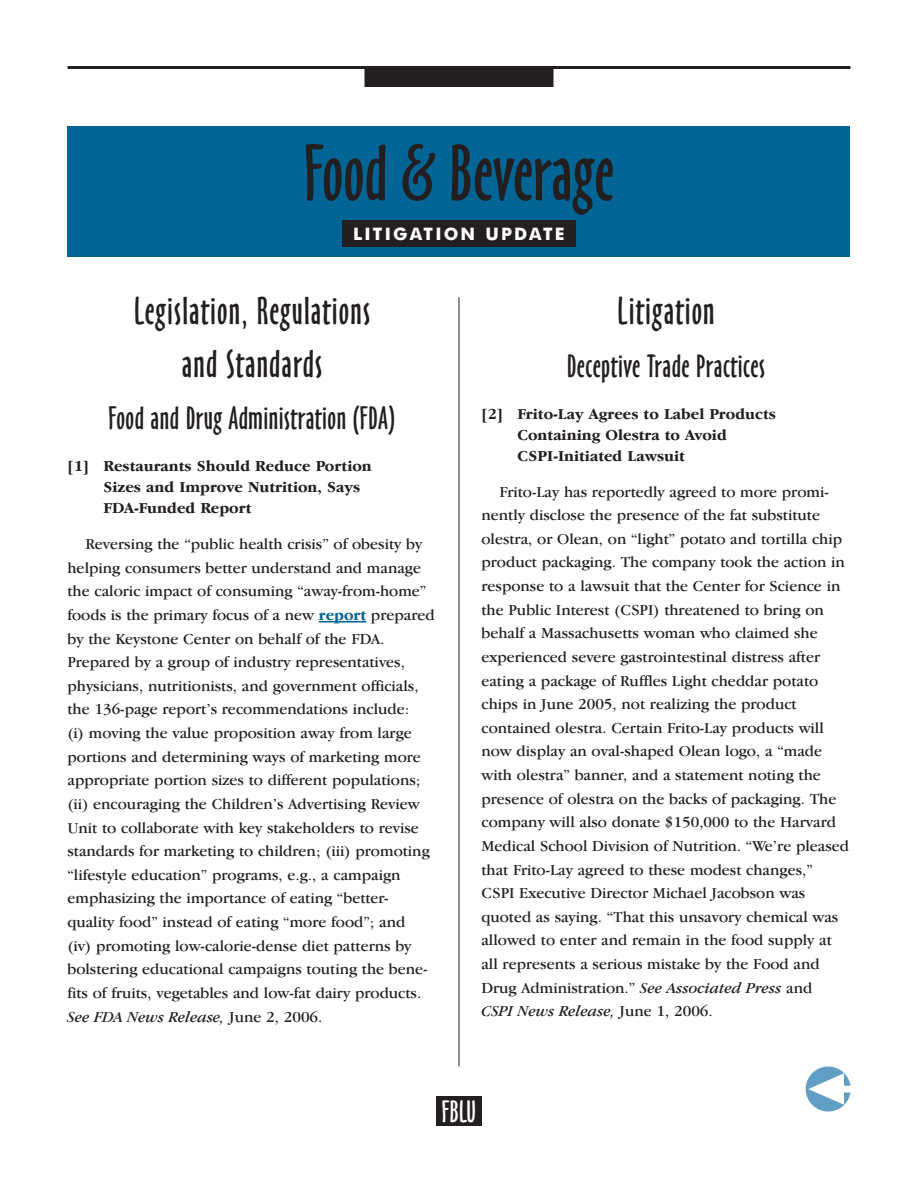
<style>
.page{position:relative;width:918px;height:1188px;background:#fff}
.page>*{position:absolute;margin:0;border:0;box-sizing:border-box;transform-origin:0 0}
.t1{font:73.5px "Oz Handicraft BT";color:#231f20}
.t2{font:36px/52.5px "Oz Handicraft BT";letter-spacing:.03em;color:#231f20;text-align:center}
.t3{font:30px "Oz Handicraft BT";letter-spacing:.015em;color:#231f20}
.t4{font:28.5px "Oz Handicraft BT";color:#fff}
.t5{font:700 17.25px "Futura BT";letter-spacing:.125em;color:#fff}
.t6{font:15.75px/23.7px "Garamond IT Cby BT";color:#231f20}
.t7{font:700 15.75px/21px "Garamond IT Cby BT";color:#231f20}
.s1{font-weight:700;color:#006494}
.s2{font-style:italic}
</style>
<div class="page">
<hr style="left:68px;top:66px;width:782px;height:3px;background:#231f20">
<div style="left:364px;top:69px;width:190px;height:18px;background:#231f20"></div>
<hr style="left:459px;top:297px;width:1px;height:770px;background:#231f20">
<div style="left:436px;top:1096px;width:46px;height:30px;background:#231f20"></div>
<svg style="left:806px;top:1066px;width:44px;height:46px"></svg>
<div style="left:68px;top:126px;width:782px;height:131px;background:#006494"></div>
<div style="left:342px;top:220px;width:234px;height:27px;background:#231f20"></div>
<hr style="left:319px;top:621px;width:41px;height:2px;background:#006494">
<svg style="left:360px;top:621px;width:6px;height:2px"></svg>
<h1 class="t1" style="left:304px;top:132px;width:312px">Food &amp; Beverage</h1>
<p class="t5" style="left:353px;top:224px;width:213px">LITIGATION UPDATE</p>
<h2 class="t2" style="left:134px;top:286px;width:238px">Legislation, Regulations and Standards</h2>
<h3 class="t3" style="left:109px;top:402px;width:288px">Food and Drug Administration (FDA)</h3>
<p class="t7" style="left:103px;top:456px;width:270px;text-indent:-36px">[1] Restaurants Should Reduce Portion<br>Sizes and Improve Nutrition, Says<br>FDA-Funded Report</p>
<p class="t6" style="left:67px;top:532px;width:369px;text-indent:18px">Reversing the “public health crisis” of obesity by helping consumers better understand and manage the caloric impact of consuming “away-from-home” foods is the primary focus of a new <span class="s1">report</span> prepared by the Keystone Center on behalf of the FDA.<br>Prepared by a group of industry representatives, physicians, nutritionists, and government officials, the 136-page report’s recommendations include:<br>(i) moving the value proposition away from large portions and determining ways of marketing more appropriate portion sizes to different populations; (ii) encouraging the Children’s Advertising Review Unit to collaborate with key stakeholders to revise standards for marketing to children; (iii) promoting “lifestyle education” programs, e.g., a campaign emphasizing the importance of eating “better&shy;quality food” instead of eating “more food”; and<br>(iv) promoting low-calorie-dense diet patterns by bolstering educational campaigns touting the bene&shy;fits of fruits, vegetables and low-fat dairy products.<br><span class="s2">See FDA News Release,</span> June 2, 2006.</p>
<h2 class="t2" style="left:617px;top:286px;width:99px">Litigation</h2>
<h3 class="t3" style="left:567px;top:349px;width:200px">Deceptive Trade Practices</h3>
<p class="t7" style="left:517px;top:403px;width:260px;text-indent:-36px">[2] Frito-Lay Agrees to Label Products<br>Containing Olestra to Avoid<br>CSPI-Initiated Lawsuit</p>
<p class="t6" style="left:481px;top:479px;width:369px;text-indent:18px">Frito-Lay has reportedly agreed to more promi&shy;nently disclose the presence of the fat substitute olestra, or Olean, on “light” potato and tortilla chip product packaging. The company took the action in response to a lawsuit that the Center for Science in the Public Interest (CSPI) threatened to bring on behalf a Massachusetts woman who claimed she experienced severe gastrointestinal distress after eating a package of Ruffles Light cheddar potato chips in June 2005, not realizing the product contained olestra. Certain Frito-Lay products will now display an oval-shaped Olean logo, a “made with olestra” banner, and a statement noting the presence of olestra on the backs of packaging. The company will also donate $150,000 to the Harvard Medical School Division of Nutrition. “We’re pleased that Frito-Lay agreed to these modest changes,” CSPI Executive Director Michael Jacobson was quoted as saying. “That this unsavory chemical was allowed to enter and remain in the food supply at all represents a serious mistake by the Food and Drug Administration.” <span class="s2">See Associated Press</span> and<br><span class="s2">CSPI News Release,</span> June 1, 2006.</p>
<h3 class="t4" style="left:442px;top:1095px;width:36px">FBLU</h3>
</div>
